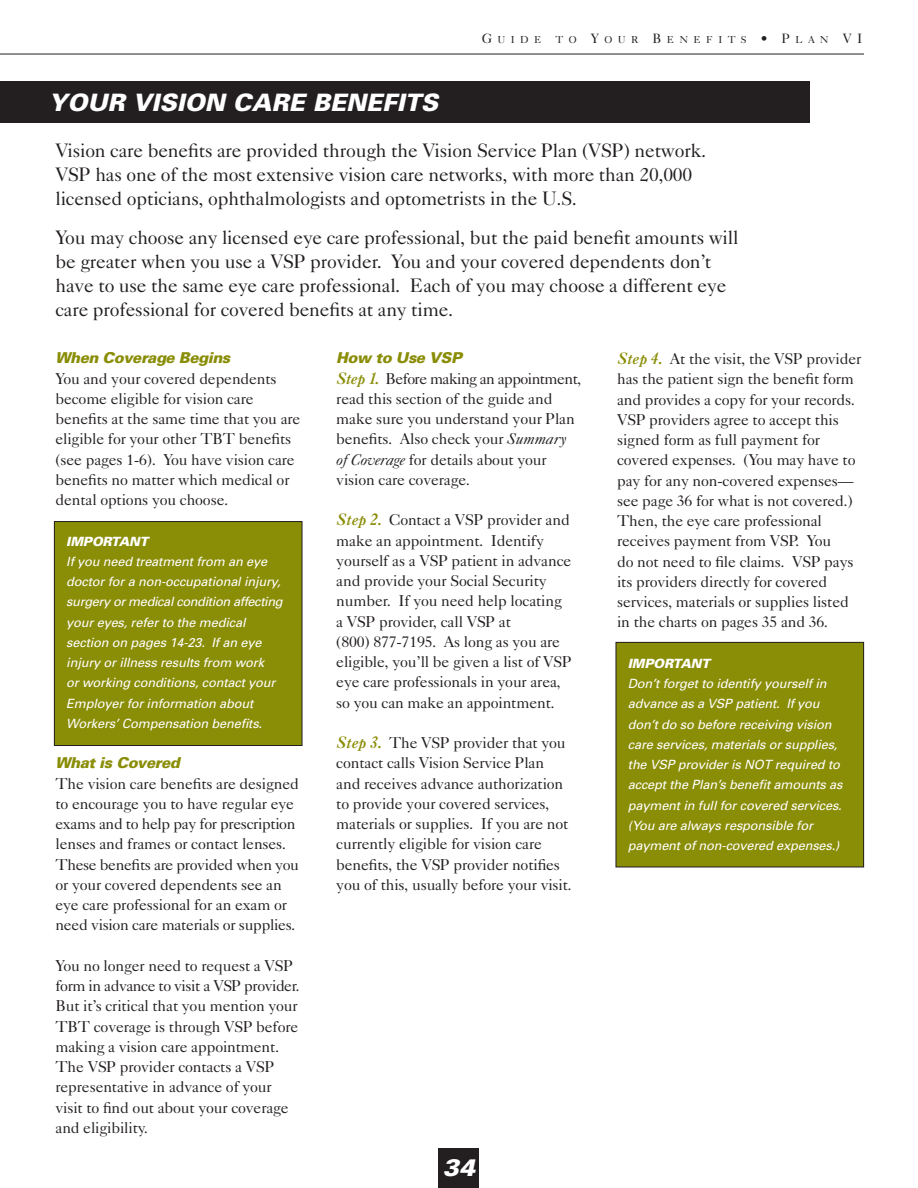
<style>
.page{position:relative;width:918px;height:1188px;background:#fff}
.page>*{position:absolute;margin:0;border:0;box-sizing:border-box;transform-origin:0 0}
.t1{font:italic 900 24px "Univers";color:#fff}
.t2{font:19.5px/24px "Caslon Five Forty";letter-spacing:-.01em;color:#231f20}
.t3{font:15.75px/20.2px "Caslon Five Forty";letter-spacing:-.01em;color:#231f20}
.t4{font:italic 900 15px "Univers";letter-spacing:-.025em;color:#8a8d06}
.t5{font:italic 12.75px/20.2px "Univers";letter-spacing:-.01em;color:#fff}
.t6{font:italic 900 12.75px "Univers";letter-spacing:-.015em;color:#fff}
.t7{font:10.2px "Caslon Five Forty";letter-spacing:.535em;color:#231f20}
.s1{font-size:13.5px}
.s2{font-family:"Caslon Three";font-style:italic;color:#8a8d06}
.s3{font-style:italic}
</style>
<div class="page">
<div style="left:616px;top:642px;width:248px;height:225px;background:#8a8d06"></div>
<div style="left:616px;top:642px;width:248px;height:225px;border:1px solid #231f20"></div>
<div style="left:54px;top:522px;width:248px;height:224px;background:#8a8d06"></div>
<div style="left:54px;top:521px;width:248px;height:225px;border:1px solid #231f20"></div>
<hr style="left:0;top:54px;width:864px;height:1px;background:#231f20">
<div style="left:439px;top:1148px;width:40px;height:40px;background:#231f20"></div>
<div style="left:0;top:81px;width:810px;height:42px;background:#231f20"></div>
<p class="t7" style="left:482px;top:36px;width:61px"><span class="s1">G</span>UIDE</p>
<p class="t7" style="left:556px;top:36px;width:308px">TO <span class="s1">Y</span>OUR <span class="s1">B</span>ENEFITS <span class="s1">• P</span>LAN <span class="s1">VI</span></p>
<h1 class="t1" style="left:49px;top:93px;width:391px">YOUR VISION CARE BENEFITS</h1>
<p class="t2" style="left:55px;top:140px;width:652px">Vision care benefits are provided through the Vision Service Plan (VSP) network.<br>VSP has one of the most extensive vision care networks, with more than 20,000 licensed opticians, ophthalmologists and optometrists in the U.S.</p>
<p class="t2" style="left:55px;top:227px;width:685px">You may choose any licensed eye care professional, but the paid benefit amounts will be greater when you use a VSP provider. You and your covered dependents don’t have to use the same eye care professional. Each of you may choose a different eye care professional for covered benefits at any time.</p>
<p class="t4" style="left:56px;top:352px;width:176px">When Coverage Begins</p>
<p class="t3" style="left:56px;top:370px;width:246px">You and your covered dependents become eligible for vision care benefits at the same time that you are eligible for your other TBT benefits (see pages 1-6). You have vision care benefits no matter which medical or dental options you choose.</p>
<p class="t6" style="left:66px;top:536px;width:83px">IMPORTANT</p>
<p class="t5" style="left:66px;top:552px;width:218px">If you need treatment from an eye doctor for a non-occupational injury, surgery or medical condition affecting your eyes, refer to the medical section on pages 14-23. If an eye injury or illness results from work<br>or working conditions, contact your Employer for information about Workers’ Compensation benefits.</p>
<p class="t4" style="left:56px;top:757px;width:126px">What is Covered</p>
<p class="t3" style="left:56px;top:775px;width:245px">The vision care benefits are designed to encourage you to have regular eye exams and to help pay for prescription lenses and frames or contact lenses.<br>These benefits are provided when you or your covered dependents see an eye care professional for an exam or need vision care materials or supplies.</p>
<p class="t3" style="left:56px;top:957px;width:246px">You no longer need to request a VSP form in advance to visit a VSP provider.<br>But it’s critical that you mention your TBT coverage is through VSP before making a vision care appointment.<br>The VSP provider contacts a VSP representative in advance of your visit to find out about your coverage and eligibility.</p>
<p class="t4" style="left:336px;top:352px;width:127px">How to Use VSP</p>
<p class="t3" style="left:336px;top:370px;width:247px"><span class="s2">Step 1.</span> Before making an appointment, read this section of the guide and make sure you understand your Plan benefits. Also check your <span class="s3">Summary of Coverage</span> for details about your vision care coverage.</p>
<p class="t3" style="left:336px;top:511px;width:237px"><span class="s2">Step 2.</span> Contact a VSP provider and make an appointment. Identify yourself as a VSP patient in advance and provide your Social Security number. If you need help locating a VSP provider, call VSP at<br>(800) 877-7195. As long as you are eligible, you’ll be given a list of VSP eye care professionals in your area, so you can make an appointment.</p>
<p class="t3" style="left:336px;top:734px;width:237px"><span class="s2">Step 3.</span> The VSP provider that you contact calls Vision Service Plan and receives advance authorization to provide your covered services, materials or supplies. If you are not currently eligible for vision care benefits, the VSP provider notifies you of this, usually before your visit.</p>
<h1 class="t1" style="left:443px;top:1159px;width:34px">34</h1>
<p class="t3" style="left:617px;top:350px;width:246px"><span class="s2">Step 4.</span> At the visit, the VSP provider has the patient sign the benefit form and provides a copy for your records.<br>VSP providers agree to accept this signed form as full payment for covered expenses. (You may have to pay for any non-covered expenses— see page 36 for what is not covered.)<br>Then, the eye care professional receives payment from VSP. You<br>do not need to file claims. VSP pays its providers directly for covered services, materials or supplies listed in the charts on pages 35 and 36.</p>
<p class="t6" style="left:628px;top:659px;width:83px">IMPORTANT</p>
<p class="t5" style="left:628px;top:675px;width:216px">Don’t forget to identify yourself in advance as a VSP patient. If you don’t do so before receiving vision care services, materials or supplies, the VSP provider is NOT required to accept the Plan’s benefit amounts as payment in full for covered services. (You are always responsible for payment of non-covered expenses.)</p>
</div>
